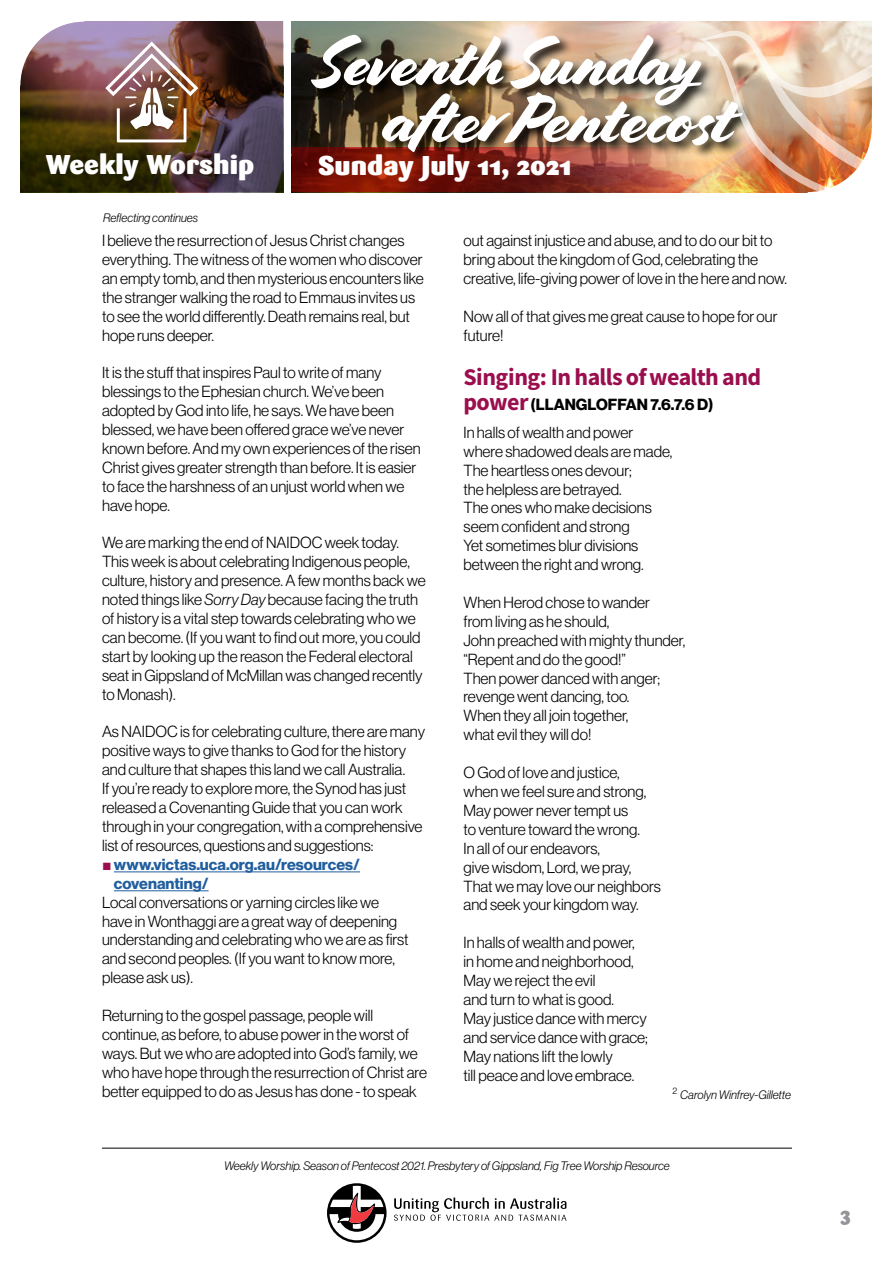
<style>
.page{position:relative;width:893px;height:1263px;background:#fff}
.page>*{position:absolute;margin:0;border:0;box-sizing:border-box;transform-origin:0 0}
.t1{font:69px/57px "Cortado";letter-spacing:-.02em;color:#fff}
.t2{font:900 27px "Sari";color:#fff}
.t3{font:24px "Source Sans Variable";letter-spacing:-.02em;color:#9b0e4e}
.t4{font:900 19.5px "Sari";color:#939598}
.t5{font:15.75px/18.9px "N Haas Grotesk DS Pro 45 Lt";color:#000}
.t6{font:15.75px/18.9px "N Haas Grotesk DS Pro 75 Bd";color:#215e9e}
.t7{font:15.75px "N Haas Grotesk DS Pro 75 Bd";color:#000}
.t8{font:12px "N Haas Grotesk DS Pro 46 Lt It";color:#000}
.s1{font-family:"N Haas Grotesk DS Pro 46 Lt It"}
.s2{font-family:"Arial";color:#9b0e4e}
.s3{font-family:"Source Sans Variable";font-size:24px;color:#9b0e4e}
</style>
<div class="page">
<svg style="left:394px;top:1197px;width:172px;height:24px"></svg>
<svg style="left:327px;top:1183px;width:60px;height:60px"></svg>
<hr style="left:114px;top:872px;width:246px;height:1px;background:#215e9e">
<hr style="left:114px;top:890px;width:95px;height:1px;background:#215e9e">
<hr style="left:102px;top:1148px;width:690px;height:1px;background:#000">
<img style="left:292px;top:22px;width:407px;height:170px">
<img style="left:20px;top:22px;width:263px;height:170px">
<img style="left:105px;top:42px;width:93px;height:100px">
<svg style="left:292px;top:148px;width:394px;height:44px;background:#7f2317"></svg>
<svg style="left:20px;top:21px;width:64px;height:64px"></svg>
<div style="left:309px;top:34px;width:448px;height:131px;background:#000;opacity:.91"></div>
<img style="left:699px;top:22px;width:173px;height:171px">
<h2 class="t2" style="left:46px;top:148px;width:210px">Weekly Worship</h2>
<h1 class="t1" style="left:382px;top:35px;width:354px;text-indent:-69px">Seventh Sunday after Pentecost</h1>
<h2 class="t2" style="left:318px;top:148px;width:255px">Sunday July 11, 2021</h2>
<p class="t8" style="left:103px;top:211px;width:96px">Reflecting continues</p>
<p class="t5" style="left:102px;top:231px;width:323px">I believe the resurrection of Jesus Christ changes everything. The witness of the women who discover an empty tomb, and then mysterious encounters like the stranger walking the road to Emmaus invites us to see the world differently. Death remains real, but hope runs deeper.</p>
<p class="t5" style="left:102px;top:363px;width:320px">It is the stuff that inspires Paul to write of many blessings to the Ephesian church. We’ve been adopted by God into life, he says. We have been blessed, we have been offered grace we’ve never known before. And my own experiences of the risen Christ gives greater strength than before. It is easier to face the harshness of an unjust world when we have hope.</p>
<p class="t5" style="left:102px;top:533px;width:325px">We are marking the end of NAIDOC week today.<br>This week is about celebrating Indigenous people, culture, history and presence. A few months back we noted things like <span class="s1">Sorry Day</span> because facing the truth of history is a vital step towards celebrating who we can become. (If you want to find out more, you could start by looking up the reason the Federal electoral seat in Gippsland of McMillan was changed recently to Monash).</p>
<p class="t5" style="left:102px;top:722px;width:325px">As NAIDOC is for celebrating culture, there are many positive ways to give thanks to God for the history and culture that shapes this land we call Australia.<br>If you’re ready to explore more, the Synod has just released a Covenanting Guide that you can work through in your congregation, with a comprehensive list of resources, questions and suggestions:</p>
<p class="t6" style="left:114px;top:855px;width:248px;text-indent:-12px"><span class="s2">■</span>www.victas.uca.org.au/resources/ covenanting/</p>
<p class="t5" style="left:102px;top:893px;width:308px">Local conversations or yarning circles like we have in Wonthaggi are a great way of deepening understanding and celebrating who we are as first and second peoples. (If you want to know more, please ask us).</p>
<p class="t5" style="left:102px;top:1006px;width:326px">Returning to the gospel passage, people will continue, as before, to abuse power in the worst of ways. But we who are adopted into God’s family, we who have hope through the resurrection of Christ are better equipped to do as Jesus has done - to speak</p>
<p class="t5" style="left:463px;top:231px;width:325px">out against injustice and abuse, and to do our bit to bring about the kingdom of God, celebrating the creative, life-giving power of love in the here and now.</p>
<p class="t5" style="left:463px;top:307px;width:316px">Now all of that gives me great cause to hope for our future!</p>
<h3 class="t3" style="left:463px;top:362px;width:299px">Singing: In halls of wealth and</h3>
<p class="t7" style="left:463px;top:396px;width:252px"><span class="s3">power</span>(LLANGLOFFAN 7.6.7.6 D)</p>
<p class="t5" style="left:463px;top:423px;width:210px">In halls of wealth and power where shadowed deals are made,<br>The heartless ones devour;<br>the helpless are betrayed.<br>The ones who make decisions seem confident and strong<br>Yet sometimes blur divisions between the right and wrong.</p>
<p class="t5" style="left:463px;top:593px;width:223px">When Herod chose to wander<br>from living as he should,<br>John preached with mighty thunder, “Repent and do the good!”<br>Then power danced with anger; revenge went dancing, too.<br>When they all join together,<br>what evil they will do!</p>
<p class="t5" style="left:463px;top:763px;width:199px">O God of love and justice,<br>when we feel sure and strong,<br>May power never tempt us<br>to venture toward the wrong.<br>In all of our endeavors,<br>give wisdom, Lord, we pray,<br>That we may love our neighbors and seek your kingdom way.</p>
<p class="t5" style="left:463px;top:933px;width:186px">In halls of wealth and power, in home and neighborhood,<br>May we reject the evil<br>and turn to what is good.<br>May justice dance with mercy and service dance with grace;<br>May nations lift the lowly<br>till peace and love embrace.</p>
<p class="t8" style="left:672px;top:1088px;width:120px"><sup>2</sup> Carolyn Winfrey-Gillette</p>
<p class="t8" style="left:224px;top:1159px;width:447px">Weekly Worship. Season of Pentecost 2021. Presbytery of Gippsland, Fig Tree Worship Resource</p>
<p class="t4" style="left:840px;top:1202px;width:12px">3</p>
</div>
